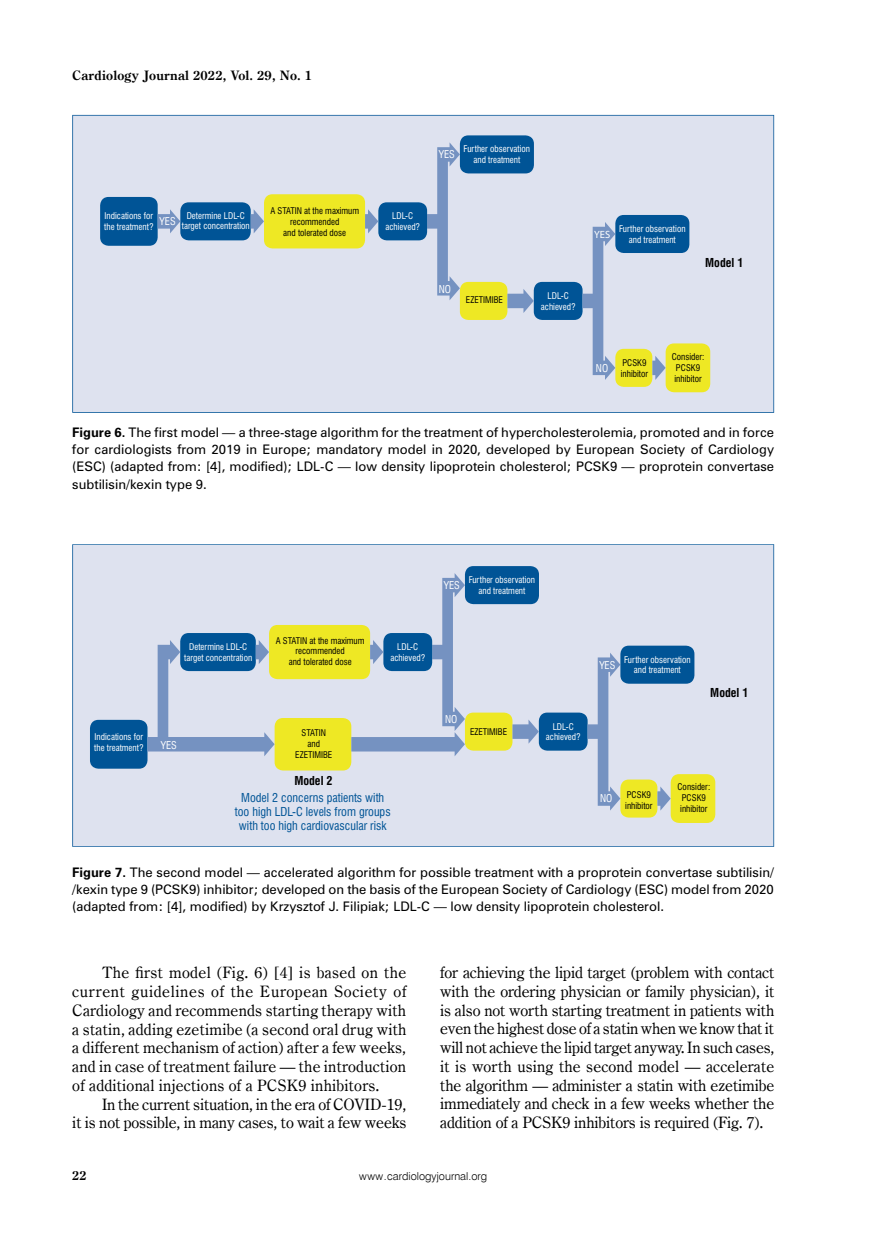
<style>
.page{position:relative;width:872px;height:1234px;background:#fff}
.page>*{position:absolute;margin:0;border:0;box-sizing:border-box;transform-origin:0 0}
.t1{font:15.75px/18.8px "Century Oldst EU";letter-spacing:-.005em;color:#000;text-align:justify}
.t2{font:700 13.05px "Century Oldst EU";letter-spacing:.015em;color:#000}
.t3{font:700 12.75px "Century Oldst EU";color:#000}
.t4{font:12px/17.2px "Zurich PL";color:#000;text-align:justify}
.t5{font:12px/14.4px "Swis 721 Cn EU";color:#005496;text-align:center}
.t6{font:700 12px "Swis 721 Cn EU";color:#000}
.t7{font:10.95px "Swis 721 Lt EU";color:#000}
.t8{font:10.5px "Swis 721 Cn EU";color:#fff}
.t9{font:10.5px "Myriad Pro";color:#fff}
.t10{font:9px/10.8px "Swis 721 Cn EU";color:#fff;text-align:center}
.t11{font:9px/10.8px "Swis 721 Cn EU";color:#000;text-align:center}
.s1{font-weight:700}
</style>
<div class="page">
<div style="left:72px;top:115px;width:702px;height:297px;background:#dee2ef"></div>
<div style="left:534px;top:282px;width:48px;height:38px;background:#005496;border-radius:9px"></div>
<div style="left:100px;top:197px;width:58px;height:49px;background:#005496;border-radius:9px"></div>
<div style="left:180px;top:202px;width:71px;height:38px;background:#005496;border-radius:9px"></div>
<div style="left:615px;top:349px;width:37px;height:38px;background:#eee824;border-radius:9px"></div>
<div style="left:665px;top:343px;width:45px;height:49px;background:#eee824;border-radius:9px"></div>
<svg style="left:652px;top:356px;width:13px;height:24px"></svg>
<div style="left:264px;top:194px;width:101px;height:54px;background:#eee824;border-radius:9px"></div>
<svg style="left:427px;top:142px;width:33px;height:158px;background:#b4c2dc"></svg>
<svg style="left:582px;top:222px;width:33px;height:158px;background:#b4c2dc"></svg>
<div style="left:378px;top:202px;width:49px;height:38px;background:#005496;border-radius:9px"></div>
<div style="left:460px;top:135px;width:74px;height:38px;background:#005496;border-radius:9px"></div>
<div style="left:615px;top:215px;width:74px;height:38px;background:#005496;border-radius:9px"></div>
<div style="left:460px;top:282px;width:47px;height:38px;background:#eee824;border-radius:9px"></div>
<svg style="left:365px;top:209px;width:13px;height:24px"></svg>
<svg style="left:251px;top:209px;width:13px;height:24px"></svg>
<svg style="left:507px;top:289px;width:27px;height:24px"></svg>
<svg style="left:158px;top:209px;width:22px;height:24px"></svg>
<div style="left:72px;top:544px;width:702px;height:302px;background:#dee2ef"></div>
<div style="left:275px;top:717px;width:76px;height:53px;background:#eee824;border-radius:9px"></div>
<div style="left:90px;top:719px;width:57px;height:49px;background:#005496;border-radius:9px"></div>
<div style="left:539px;top:712px;width:48px;height:38px;background:#005496;border-radius:9px"></div>
<div style="left:180px;top:633px;width:76px;height:38px;background:#005496;border-radius:9px"></div>
<div style="left:620px;top:779px;width:37px;height:38px;background:#eee824;border-radius:9px"></div>
<div style="left:670px;top:774px;width:45px;height:48px;background:#eee824;border-radius:9px"></div>
<svg style="left:657px;top:786px;width:13px;height:24px"></svg>
<div style="left:269px;top:624px;width:101px;height:55px;background:#eee824;border-radius:9px"></div>
<svg style="left:587px;top:652px;width:33px;height:158px;background:#b4c2dc"></svg>
<div style="left:465px;top:566px;width:74px;height:38px;background:#005496;border-radius:9px"></div>
<div style="left:620px;top:645px;width:74px;height:38px;background:#005496;border-radius:9px"></div>
<div style="left:465px;top:712px;width:47px;height:38px;background:#eee824;border-radius:9px"></div>
<svg style="left:512px;top:719px;width:27px;height:24px"></svg>
<svg style="left:351px;top:573px;width:114px;height:183px;background:#b8c7d5"></svg>
<svg style="left:147px;top:640px;width:128px;height:116px"></svg>
<p class="t2" style="left:72px;top:67px;width:241px">Cardiology Journal 2022, Vol. 29, No. 1</p>
<p class="t8" style="left:160px;top:215px;width:18px">YES</p>
<p class="t10" style="left:182px;top:210px;width:70px">Determine LDL-C target concentration</p>
<p class="t11" style="left:270px;top:205px;width:90px">A STATIN at the maximum recommended<br>and tolerated dose</p>
<p class="t10" style="left:385px;top:210px;width:36px">LDL-C achieved?</p>
<p class="t10" style="left:104px;top:210px;width:51px;text-align:left">Indications for the treatment?</p>
<p class="t8" style="left:439px;top:147px;width:18px">YES</p>
<p class="t10" style="left:463px;top:144px;width:68px">Further observation and treatment</p>
<p class="t8" style="left:439px;top:282px;width:14px">NO</p>
<p class="t11" style="left:466px;top:294px;width:39px">EZETIMIBE</p>
<p class="t10" style="left:541px;top:290px;width:36px">LDL-C achieved?</p>
<p class="t9" style="left:594px;top:227px;width:18px">YES</p>
<p class="t10" style="left:619px;top:223px;width:68px">Further observation and treatment</p>
<p class="t6" style="left:705px;top:255px;width:40px">Model 1</p>
<p class="t8" style="left:596px;top:361px;width:14px">NO</p>
<p class="t11" style="left:621px;top:358px;width:29px;text-align:left">PCSK9 inhibitor</p>
<p class="t11" style="left:671px;top:351px;width:34px">Consider:<br>PCSK9 inhibitor</p>
<p class="t4" style="left:72px;top:423px;width:703px"><span class="s1">Figure 6.</span> The first model — a three-stage algorithm for the treatment of hypercholesterolemia, promoted and in force for cardiologists from 2019 in Europe; mandatory model in 2020, developed by European Society of Cardiology (ESC) (adapted from: [4], modified); LDL-C — low density lipoprotein cholesterol; PCSK9 — proprotein convertase subtilisin/kexin type 9.</p>
<p class="t10" style="left:184px;top:641px;width:70px">Determine LDL-C target concentration</p>
<p class="t11" style="left:276px;top:634px;width:90px">A STATIN at the maximum recommended<br>and tolerated dose</p>
<p class="t10" style="left:390px;top:641px;width:36px">LDL-C achieved?</p>
<p class="t10" style="left:94px;top:731px;width:51px;text-align:left">Indications for the treatment?</p>
<p class="t8" style="left:161px;top:738px;width:18px">YES</p>
<p class="t11" style="left:295px;top:727px;width:39px">STATIN and<br>EZETIMIBE</p>
<p class="t5" style="left:235px;top:789px;width:157px">Model 2 concerns patients with too high LDL-C levels from groups with too high cardiovascular risk</p>
<p class="t6" style="left:294px;top:773px;width:40px">Model 2</p>
<p class="t8" style="left:444px;top:578px;width:18px">YES</p>
<p class="t10" style="left:469px;top:574px;width:68px">Further observation and treatment</p>
<p class="t8" style="left:445px;top:712px;width:14px">NO</p>
<p class="t11" style="left:470px;top:726px;width:39px">EZETIMIBE</p>
<p class="t10" style="left:546px;top:720px;width:36px">LDL-C achieved?</p>
<p class="t8" style="left:599px;top:658px;width:18px">YES</p>
<p class="t10" style="left:624px;top:653px;width:68px">Further observation and treatment</p>
<p class="t6" style="left:710px;top:685px;width:40px">Model 1</p>
<p class="t8" style="left:600px;top:791px;width:14px">NO</p>
<p class="t11" style="left:625px;top:788px;width:29px;text-align:left">PCSK9 inhibitor</p>
<p class="t11" style="left:677px;top:781px;width:34px">Consider:<br>PCSK9 inhibitor</p>
<p class="t4" style="left:72px;top:863px;width:703px"><span class="s1">Figure 7.</span> The second model — accelerated algorithm for possible treatment with a proprotein convertase subtilisin/ /kexin type 9 (PCSK9) inhibitor; developed on the basis of the European Society of Cardiology (ESC) model from 2020 (adapted from: [4], modified) by Krzysztof J. Filipiak; LDL-C — low density lipoprotein cholesterol.</p>
<p class="t1" style="left:72px;top:963px;width:335px;text-indent:30px">The first model (Fig. 6) [4] is based on the current guidelines of the European Society of Cardiology and recommends starting therapy with a statin, adding ezetimibe (a second oral drug with a different mechanism of action) after a few weeks, and in case of treatment failure — the introduction of additional injections of a PCSK9 inhibitors.</p>
<p class="t1" style="left:72px;top:1094px;width:335px;text-align:right">In the current situation, in the era of COVID-19,<br>it is not possible, in many cases, to wait a few weeks</p>
<p class="t1" style="left:440px;top:963px;width:336px">for achieving the lipid target (problem with contact with the ordering physician or family physician), it is also not worth starting treatment in patients with even the highest dose of a statin when we know that it will not achieve the lipid target anyway. In such cases, it is worth using the second model — accelerate the algorithm — administer a statin with ezetimibe immediately and check in a few weeks whether the addition of a PCSK9 inhibitors is required (Fig. 7).</p>
<p class="t3" style="left:72px;top:1167px;width:16px">22</p>
<p class="t7" style="left:359px;top:1169px;width:129px">www.cardiologyjournal.org</p>
</div>
